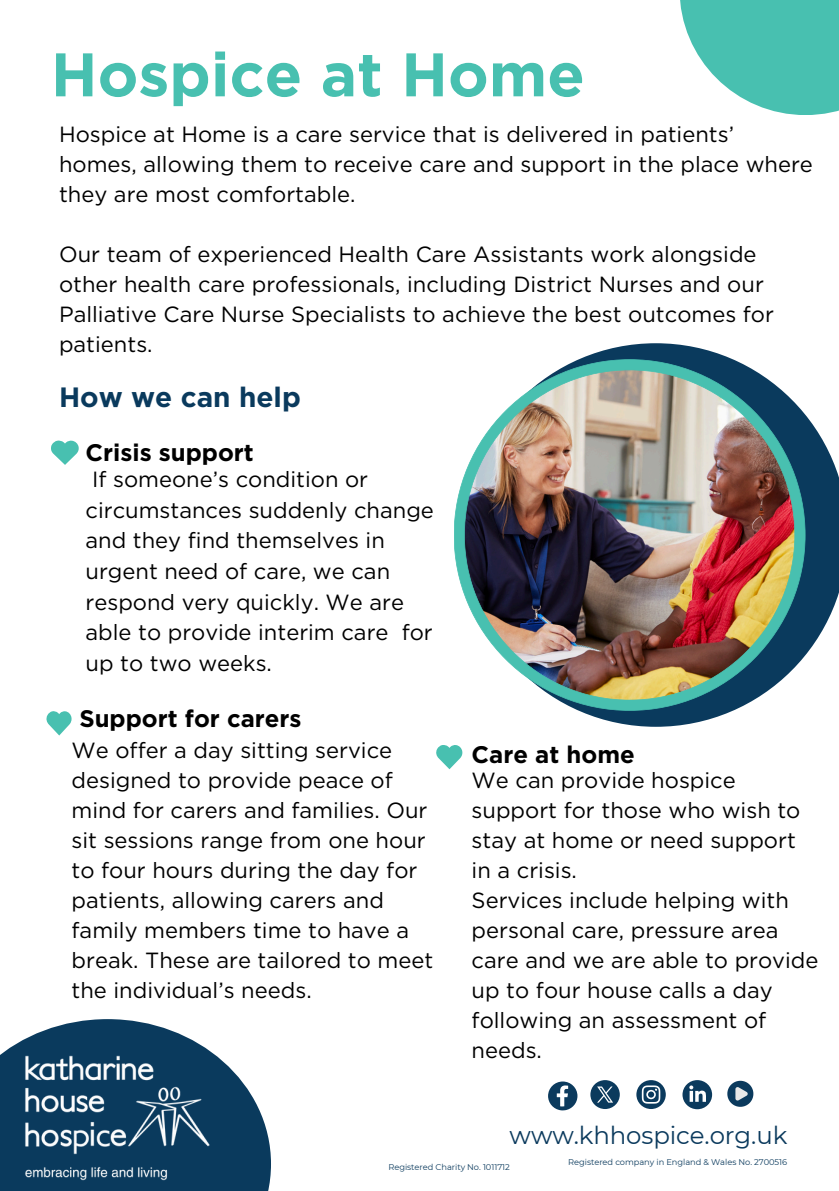
<style>
.page{position:relative;width:839px;height:1191px;background:#fff}
.page>*{position:absolute;margin:0;border:0;box-sizing:border-box;transform-origin:0 0}
.t1{font:700 61.4px "Gotham";color:#48c0b0}
.t2{font:700 28px "Gotham";color:#0a3a5d}
.t3{font:24.4px "Montserrat";letter-spacing:-.005em;color:#0b3a5d}
.t4{font:700 24px "Gotham";color:#000}
.t5{font:22px/30px "Gotham";color:#000}
.t6{font:8.2px "Montserrat";letter-spacing:-.005em;color:#0b3a5d}
</style>
<div class="page">
<svg style="left:580px;top:343px;width:258px;height:384px"></svg>
<img style="left:454px;top:359px;width:351px;height:352px">
<svg style="left:680px;top:0;width:158px;height:115px;fill:#48c0b0"></svg>
<svg style="left:436px;top:745px;width:26px;height:24px"></svg>
<svg style="left:51px;top:441px;width:28px;height:24px"></svg>
<svg style="left:46px;top:711px;width:25px;height:25px"></svg>
<svg style="left:548px;top:1082px;width:29px;height:28px"></svg>
<div style="left:590px;top:1080px;width:29px;height:29px;background:#0b3a5d;border-radius:50%"></div>
<svg style="left:597px;top:1086px;width:16px;height:17px"></svg>
<div style="left:636px;top:1080px;width:29px;height:29px;background:#0b3a5d;border-radius:50%"></div>
<svg style="left:641px;top:1085px;width:19px;height:19px"></svg>
<div style="left:682px;top:1080px;width:30px;height:29px;background:#0b3a5d;border-radius:50%"></div>
<svg style="left:689px;top:1085px;width:17px;height:17px"></svg>
<svg style="left:727px;top:1081px;width:26px;height:26px"></svg>
<img style="left:0;top:1019px;width:271px;height:172px">
<h3 class="t1" style="left:51px;top:47px;width:535px">Hospice at Home</h3>
<p class="t5" style="left:59px;top:119px;width:755px">Hospice at Home is a care service that is delivered in patients’ homes, allowing them to receive care and support in the place where they are most comfortable.</p>
<p class="t5" style="left:59px;top:239px;width:716px">Our team of experienced Health Care Assistants work alongside other health care professionals, including District Nurses and our Palliative Care Nurse Specialists to achieve the best outcomes for patients.</p>
<p class="t2" style="left:59px;top:385px;width:243px">How we can help</p>
<p class="t4" style="left:86px;top:442px;width:170px">Crisis support</p>
<h2 class="t5" style="left:86px;top:464px;width:350px;line-height:30.6px">If someone’s condition or circumstances suddenly change and they find themselves in urgent need of care, we can respond very quickly. We are able to provide interim care for up to two weeks.</h2>
<h4 class="t4" style="left:79px;top:708px;width:224px">Support for carers</h4>
<h3 class="t5" style="left:72px;top:735px;width:363px">We offer a day sitting service designed to provide peace of mind for carers and families. Our sit sessions range from one hour to four hours during the day for patients, allowing carers and family members time to have a break. These are tailored to meet the individual’s needs.</h3>
<h3 class="t4" style="left:471px;top:744px;width:165px">Care at home</h3>
<h3 class="t5" style="left:471px;top:765px;width:348px">We can provide hospice support for those who wish to stay at home or need support in a crisis.<br>Services include helping with personal care, pressure area care and we are able to provide up to four house calls a day following an assessment of needs.</h3>
<h4 class="t3" style="left:509px;top:1120px;width:279px">www.khhospice.org.uk</h4>
<h3 class="t6" style="left:568px;top:1158px;width:220px">Registered company in England &amp; Wales No. 2700516</h3>
<h4 class="t6" style="left:388px;top:1162px;width:123px">Registered Charity No. 1011712</h4>
</div>
